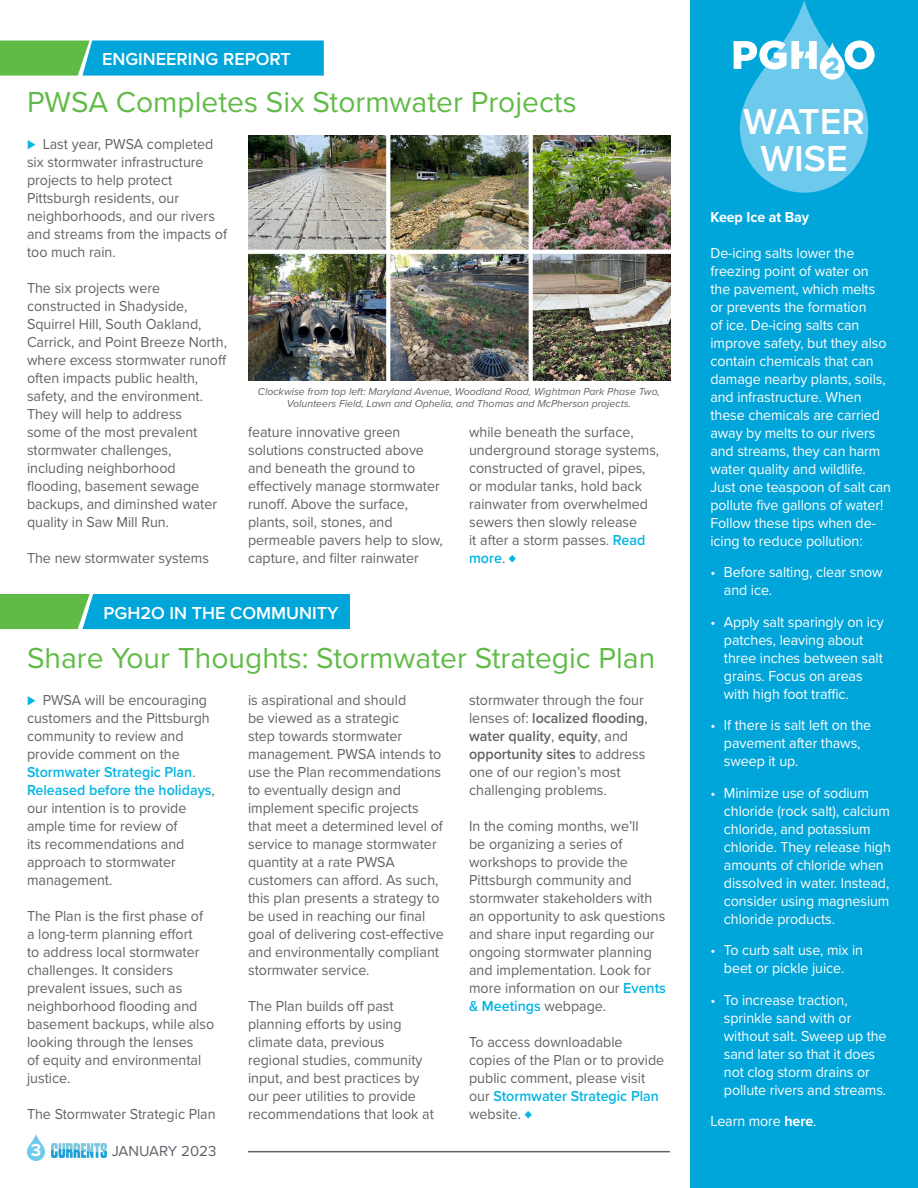
<style>
.page{position:relative;width:918px;height:1188px;background:#fff}
.page>*{position:absolute;margin:0;border:0;box-sizing:border-box;transform-origin:0 0}
.t1{font:600 37.5px "Proxima Nova";color:#fff}
.t2{font:30px "Proxima Nova";color:#60bb46}
.t3{font:600 18px "Proxima Nova";color:#fff}
.t4{font:700 18px "Proxima Nova";color:#fff}
.t5{font:15px/18px "Proxima Nova";color:#636366;scale:.95 1}
.t6{font:15px/18px "Proxima Nova";letter-spacing:-.005em;color:#fff;scale:.95 1}
.t7{font:700 15px "Proxima Nova";letter-spacing:-.005em;color:#fff;scale:.95 1}
.t8{font:15px "Proxima Nova";color:#5f6369}
.t9{font:italic 10.5px/12px "Proxima Nova";color:#636366;text-align:center}
.s1{color:#05b5e2}
.s2{font-weight:600;color:#05b5e2}
.s3{font-weight:600}
.s4{font-weight:700}
</style>
<div class="page">
<div style="left:690px;top:0;width:228px;height:1188px;background:#00a5da"></div>
<svg style="left:0;top:40px;width:324px;height:36px;background:#21adb5"></svg>
<svg style="left:740px;top:0;width:128px;height:193px;fill:#6dcaec"></svg>
<svg style="left:734px;top:40px;width:141px;height:40px"></svg>
<img style="left:51px;top:1144px;width:56px;height:13px">
<svg style="left:27px;top:1134px;width:18px;height:27px"></svg>
<hr style="left:248px;top:1151px;width:422px;height:1px;background:#5f6369">
<svg style="left:0;top:594px;width:350px;height:35px;background:#1aabb7"></svg>
<img style="left:248px;top:136px;width:422px;height:244px">
<p class="t3" style="left:102px;top:46px;width:191px">ENGINEERING REPORT</p>
<p class="t2" style="left:27px;top:80px;width:551px">PWSA Completes Six Stormwater Projects</p>
<p class="t5" style="left:27px;top:134px;width:212px"><span class="s1">⊲</span> Last year, PWSA completed six stormwater infrastructure projects to help protect<br>Pittsburgh residents, our neighborhoods, and our rivers and streams from the impacts of too much rain.</p>
<p class="t5" style="left:27px;top:278px;width:212px">The six projects were constructed in Shadyside,<br>Squirrel Hill, South Oakland,<br>Carrick, and Point Breeze North, where excess stormwater runoff often impacts public health, safety, and the environment.<br>They will help to address<br>some of the most prevalent stormwater challenges, including neighborhood flooding, basement sewage backups, and diminshed water quality in Saw Mill Run.</p>
<p class="t5" style="left:27px;top:548px;width:193px">The new stormwater systems</p>
<p class="t9" style="left:258px;top:385px;width:404px">Clockwise from top left: Maryland Avenue, Woodland Road, Wightman Park Phase Two,<br>Volunteers Field, Lawn and Ophelia, and Thomas and McPherson projects.</p>
<p class="t5" style="left:248px;top:422px;width:207px">feature innovative green solutions constructed above and beneath the ground to effectively manage stormwater runoff. Above the surface, plants, soil, stones, and permeable pavers help to slow, capture, and filter rainwater</p>
<p class="t5" style="left:469px;top:422px;width:202px">while beneath the surface, underground storage systems, constructed of gravel, pipes, or modular tanks, hold back rainwater from overwhelmed sewers then slowly release<br>it after a storm passes. <span class="s2">Read more</span>. <span class="s1">♦</span></p>
<p class="t3" style="left:104px;top:599px;width:237px">PGH2O IN THE COMMUNITY</p>
<p class="t2" style="left:27px;top:636px;width:630px">Share Your Thoughts: Stormwater Strategic Plan</p>
<p class="t5" style="left:27px;top:690px;width:199px"><span class="s1">⊲</span> PWSA will be encouraging customers and the Pittsburgh community to review and provide comment on the<br><span class="s2">Stormwater Strategic Plan</span>.<br><span class="s2">Released before the holidays</span>, our intention is to provide ample time for review of<br>its recommendations and approach to stormwater management.</p>
<p class="t5" style="left:27px;top:906px;width:199px">The Plan is the first phase of a long-term planning effort<br>to address local stormwater challenges. It considers prevalent issues, such as neighborhood flooding and basement backups, while also looking through the lenses<br>of equity and environmental justice.</p>
<p class="t5" style="left:27px;top:1104px;width:200px">The Stormwater Strategic Plan</p>
<p class="t4" style="left:31px;top:1137px;width:12px">3</p>
<p class="t8" style="left:112px;top:1140px;width:106px">JANUARY 2023</p>
<p class="t5" style="left:248px;top:690px;width:207px">is aspirational and should<br>be viewed as a strategic<br>step towards stormwater management. PWSA intends to use the Plan recommendations to eventually design and implement specific projects that meet a determined level of service to manage stormwater quantity at a rate PWSA customers can afford. As such, this plan presents a strategy to be used in reaching our final goal of delivering cost-effective and environmentally compliant stormwater service.</p>
<p class="t5" style="left:248px;top:996px;width:197px">The Plan builds off past planning efforts by using climate data, previous regional studies, community input, and best practices by our peer utilities to provide recommendations that look at</p>
<p class="t5" style="left:469px;top:690px;width:189px">stormwater through the four lenses of: <span class="s3">localized flooding</span>, <span class="s3">water quality</span>, <span class="s3">equity</span>, and <span class="s3">opportunity sites</span> to address one of our region’s most challenging problems.</p>
<p class="t5" style="left:469px;top:816px;width:209px">In the coming months, we’ll<br>be organizing a series of workshops to provide the<br>Pittsburgh community and stormwater stakeholders with an opportunity to ask questions and share input regarding our ongoing stormwater planning and implementation. Look for more information on our <span class="s2">Events &amp; Meetings</span> webpage.</p>
<p class="t5" style="left:469px;top:1032px;width:207px">To access downloadable copies of the Plan or to provide public comment, please visit our <span class="s2">Stormwater Strategic Plan </span>website. <span class="s1">♦</span></p>
<p class="t1" style="left:743px;top:93px;width:123px">WATER</p>
<p class="t1" style="left:760px;top:131px;width:89px">WISE</p>
<p class="t7" style="left:710px;top:206px;width:105px">Keep Ice at Bay</p>
<p class="t6" style="left:710px;top:243px;width:192px">De-icing salts lower the freezing point of water on the pavement, which melts or prevents the formation<br>of ice. De-icing salts can improve safety, but they also contain chemicals that can damage nearby plants, soils, and infrastructure. When these chemicals are carried away by melts to our rivers and streams, they can harm water quality and wildlife.<br>Just one teaspoon of salt can pollute five gallons of water!<br>Follow these tips when de&shy;icing to reduce pollution:</p>
<p class="t6" style="left:724px;top:563px;width:169px;text-indent:-14px">• Before salting, clear snow and ice.</p>
<p class="t6" style="left:724px;top:612px;width:170px;text-indent:-14px">• Apply salt sparingly on icy patches, leaving about three inches between salt grains. Focus on areas with high foot traffic.</p>
<p class="t6" style="left:724px;top:716px;width:157px;text-indent:-14px">• If there is salt left on the pavement after thaws, sweep it up.</p>
<p class="t6" style="left:724px;top:783px;width:177px;text-indent:-14px">• Minimize use of sodium chloride (rock salt), calcium chloride, and potassium chloride. They release high amounts of chloride when dissolved in water. Instead, consider using magnesium chloride products.</p>
<p class="t6" style="left:710px;top:941px;width:162px;text-align:center">• To curb salt use, mix in beet or pickle juice.</p>
<p class="t6" style="left:724px;top:990px;width:173px;text-indent:-14px">• To increase traction, sprinkle sand with or without salt. Sweep up the sand later so that it does not clog storm drains or pollute rivers and streams.</p>
<p class="t6" style="left:710px;top:1112px;width:113px">Learn more <span class="s4">here</span>.</p>
</div>
